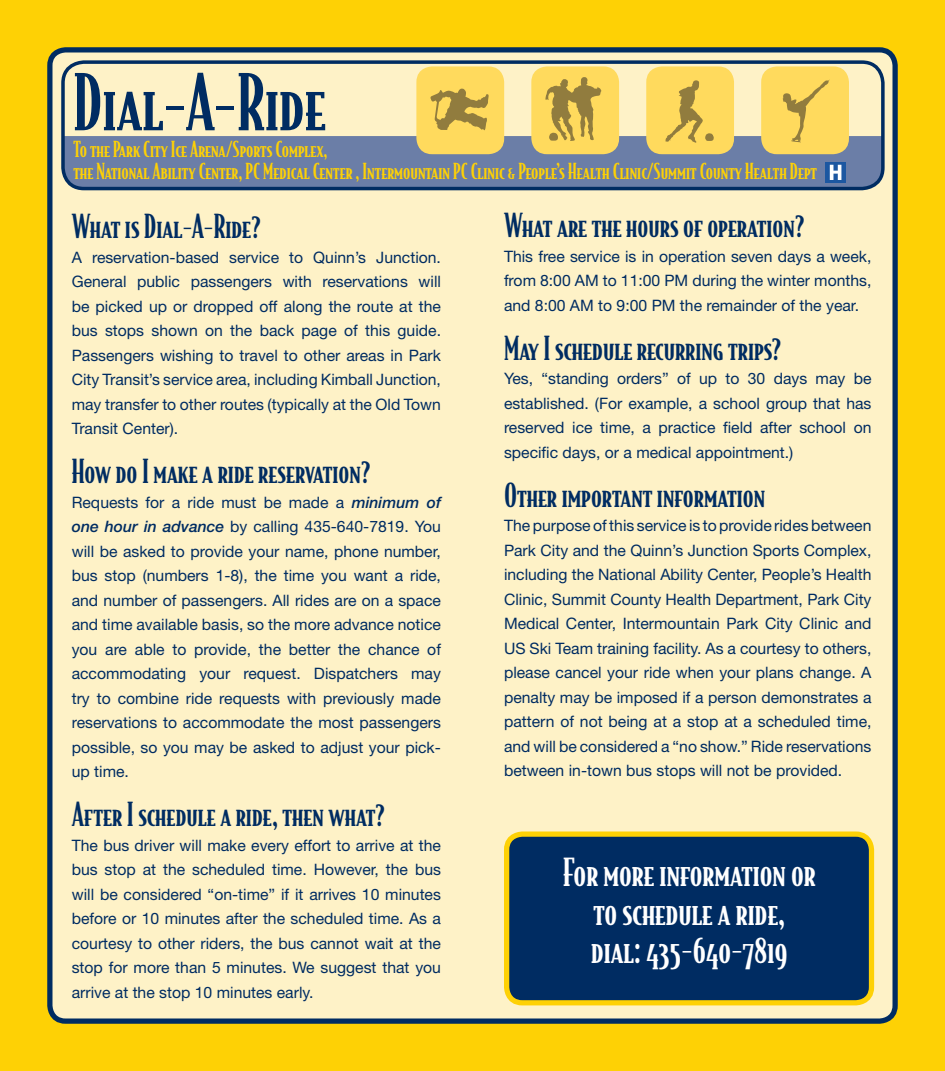
<style>
.page{position:relative;width:945px;height:1071px;background:#fed105}
.page>*{position:absolute;margin:0;border:0;box-sizing:border-box;transform-origin:0 0}
.t1{font:74.2px "Bodega Serif Medium Smallcaps";color:#002c62}
.t2{font:36.75px/38.5px "Bodega Serif Medium Smallcaps";color:#fff;text-align:center}
.t3{font:31.5px "Bodega Serif Medium Smallcaps";color:#002c62}
.t4{font:21px/21.7px "Bodega Serif Medium Smallcaps";color:#fed105}
.t5{font:15.75px/24.5px "Helvetica Neue";color:#002c62;text-align:justify}
.s1{font-weight:500;font-style:italic}
</style>
<div class="page">
<div style="left:50px;top:50px;width:845px;height:971px;background:#fef2c7;border-radius:16px"></div>
<div style="left:47px;top:47px;width:851px;height:977px;border:5px solid #002c62;border-radius:16px"></div>
<div style="left:66px;top:136px;width:814px;height:53px;background:#6b7ea7"></div>
<div style="left:507px;top:834px;width:365px;height:169px;background:#002c62;border-radius:16px"></div>
<div style="left:504px;top:832px;width:370px;height:173px;border:5px solid #fed105;border-radius:16px"></div>
<div style="left:61px;top:60px;width:824px;height:130px;border:4px solid #002c62;border-radius:21px"></div>
<div style="left:416px;top:66px;width:88px;height:88px;background:#ffda5d;border-radius:16px"></div>
<svg style="left:430px;top:88px;width:59px;height:43px"></svg>
<div style="left:531px;top:66px;width:88px;height:88px;background:#ffda5d;border-radius:16px"></div>
<svg style="left:545px;top:77px;width:56px;height:64px"></svg>
<div style="left:646px;top:66px;width:88px;height:88px;background:#ffda5d;border-radius:16px"></div>
<svg style="left:665px;top:80px;width:49px;height:63px"></svg>
<div style="left:761px;top:66px;width:88px;height:88px;background:#ffda5d;border-radius:16px"></div>
<svg style="left:782px;top:79px;width:48px;height:63px"></svg>
<svg style="left:825px;top:162px;width:21px;height:21px"></svg>
<svg style="left:830px;top:165px;width:11px;height:15px"></svg>
<h1 class="t1" style="left:74px;top:57px;width:254px">Dial-A-Ride</h1>
<h3 class="t4" style="left:74px;top:138px;width:745px">To the Park City Ice Arena/Sports Complex,<br>the National Ability Center, PC Medical Center , Intermountain PC Clinic &amp; People’s Health Clinic/Summit County Health Dept</h3>
<h3 class="t3" style="left:72px;top:207px;width:191px">What is Dial-A-Ride?</h3>
<p class="t5" style="left:72px;top:245px;width:371px">A reservation-based service to Quinn’s Junction.<br>General public passengers with reservations will be picked up or dropped off along the route at the bus stops shown on the back page of this guide.<br>Passengers wishing to travel to other areas in Park City Transit’s service area, including Kimball Junction, may transfer to other routes (typically at the Old Town Transit Center).</p>
<h3 class="t3" style="left:72px;top:452px;width:301px">How do I make a ride reservation?</h3>
<p class="t5" style="left:72px;top:490px;width:371px">Requests for a ride must be made a <span class="s1">minimum of one hour in advance</span> by calling 435-640-7819. You will be asked to provide your name, phone number, bus stop (numbers 1-8), the time you want a ride, and number of passengers. All rides are on a space and time available basis, so the more advance notice you are able to provide, the better the chance of accommodating your request. Dispatchers may try to combine ride requests with previously made reservations to accommodate the most passengers possible, so you may be asked to adjust your pick&shy;up time.</p>
<h3 class="t3" style="left:72px;top:795px;width:315px">After I schedule a ride, then what?</h3>
<p class="t5" style="left:72px;top:833px;width:371px">The bus driver will make every effort to arrive at the bus stop at the scheduled time. However, the bus will be considered “on-time” if it arrives 10 minutes before or 10 minutes after the scheduled time. As a courtesy to other riders, the bus cannot wait at the stop for more than 5 minutes. We suggest that you arrive at the stop 10 minutes early.</p>
<h3 class="t3" style="left:504px;top:206px;width:302px">What are the hours of operation?</h3>
<p class="t5" style="left:504px;top:244px;width:369px">This free service is in operation seven days a week, from 8:00 AM to 11:00 PM during the winter months, and 8:00 AM to 9:00 PM the remainder of the year.</p>
<h3 class="t3" style="left:504px;top:329px;width:279px">May I schedule recurring trips?</h3>
<p class="t5" style="left:504px;top:366px;width:369px">Yes, “standing orders” of up to 30 days may be established. (For example, a school group that has reserved ice time, a practice field after school on specific days, or a medical appointment.)</p>
<h3 class="t3" style="left:504px;top:476px;width:263px">Other important information</h3>
<p class="t5" style="left:504px;top:513px;width:369px">The purpose of this service is to provide rides between Park City and the Quinn’s Junction Sports Complex, including the National Ability Center, People’s Health Clinic, Summit County Health Department, Park City Medical Center, Intermountain Park City Clinic and US Ski Team training facility. As a courtesy to others, please cancel your ride when your plans change. A penalty may be imposed if a person demonstrates a pattern of not being at a stop at a scheduled time, and will be considered a “no show.” Ride reservations between in-town bus stops will not be provided.</p>
<h2 class="t2" style="left:563px;top:852px;width:254px">For more information or to schedule a ride,<br>dial: 435-640-7819</h2>
</div>
